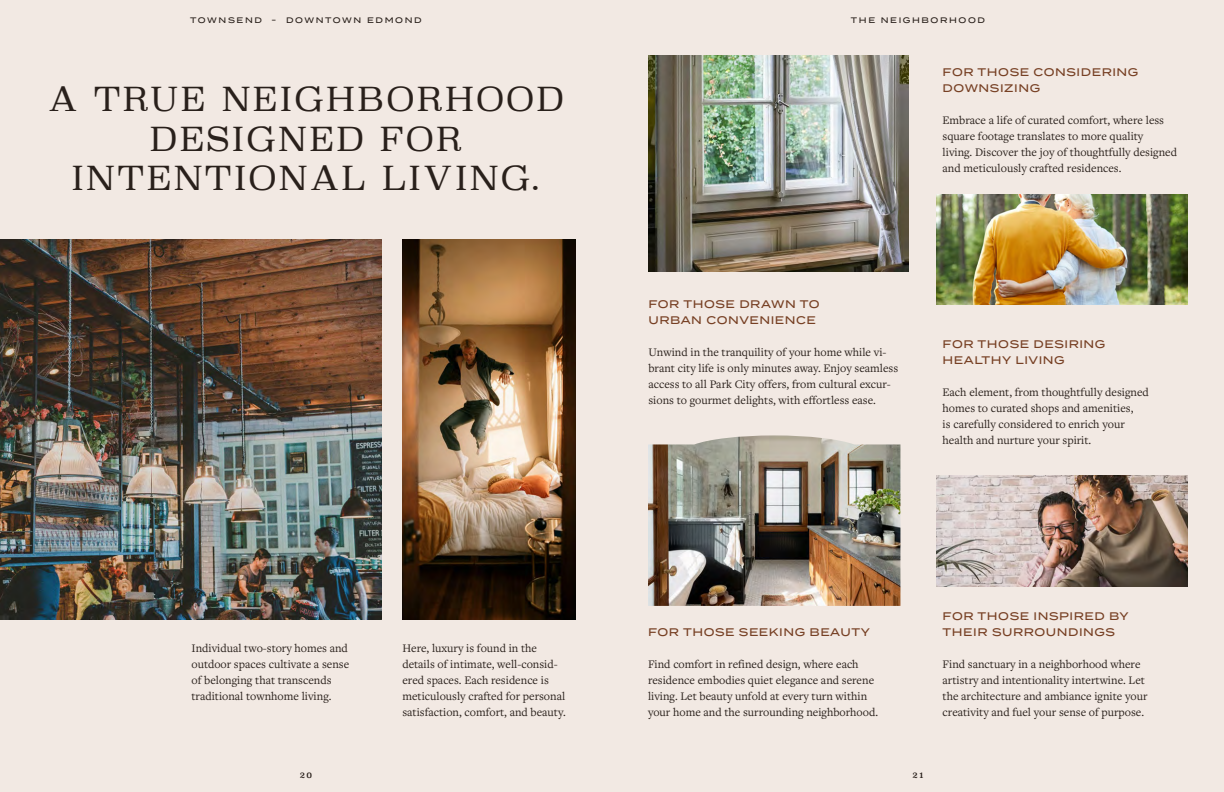
<style>
.page{position:relative;width:1224px;height:792px;background:#f2e9e3}
.page>*{position:absolute;margin:0;border:0;box-sizing:border-box;transform-origin:0 0}
.t1{font:300 33px/39.6px "Superclarendon";letter-spacing:.075em;color:#29201b;text-align:center}
.t2{font:12px/16px "Freight Text Pro";color:#29201b}
.t3{font:500 11px/16px "Termina";letter-spacing:.05em;color:#774024}
.t4{font:500 8px "Termina";letter-spacing:.2em;color:#29201b}
.t5{font:8px "Superclarendon";color:#29201b}
</style>
<div class="page">
<img style="left:648px;top:435px;width:252px;height:171px">
<img style="left:936px;top:194px;width:252px;height:111px">
<img style="left:936px;top:476px;width:252px;height:110px">
<img style="left:648px;top:55px;width:261px;height:216px">
<img style="left:0;top:239px;width:382px;height:380px">
<img style="left:402px;top:239px;width:174px;height:380px">
<p class="t4" style="left:190px;top:15px;width:233px">TOWNSEND - DOWNTOWN EDMOND</p>
<p class="t4" style="left:851px;top:15px;width:136px">THE NEIGHBORHOOD</p>
<h1 class="t1" style="left:48px;top:82px;width:517px">A TRUE NEIGHBORHOOD<br>DESIGNED FOR<br>INTENTIONAL LIVING.</h1>
<p class="t3" style="left:943px;top:64px;width:197px">FOR THOSE CONSIDERING<br>DOWNSIZING</p>
<p class="t2" style="left:943px;top:112px;width:236px">Embrace a life of curated comfort, where less square footage translates to more quality<br>living. Discover the joy of thoughtfully designed and meticulously crafted residences.</p>
<p class="t3" style="left:648px;top:296px;width:173px">FOR THOSE DRAWN TO<br>URBAN CONVENIENCE</p>
<p class="t2" style="left:648px;top:344px;width:251px">Unwind in the tranquility of your home while vi&shy;brant city life is only minutes away. Enjoy seamless access to all Park City offers, from cultural excur&shy;sions to gourmet delights, with effortless ease.</p>
<p class="t3" style="left:943px;top:336px;width:164px">FOR THOSE DESIRING<br>HEALTHY LIVING</p>
<p class="t2" style="left:943px;top:384px;width:208px">Each element, from thoughtfully designed homes to curated shops and amenities,<br>is carefully considered to enrich your health and nurture your spirit.</p>
<p class="t2" style="left:192px;top:640px;width:159px">Individual two-story homes and outdoor spaces cultivate a sense of belonging that transcends traditional townhome living.</p>
<p class="t2" style="left:402px;top:640px;width:165px">Here, luxury is found in the details of intimate, well-consid&shy;ered spaces. Each residence is meticulously crafted for personal satisfaction, comfort, and beauty.</p>
<p class="t3" style="left:648px;top:624px;width:223px">FOR THOSE SEEKING BEAUTY</p>
<p class="t2" style="left:648px;top:656px;width:232px">Find comfort in refined design, where each residence embodies quiet elegance and serene living. Let beauty unfold at every turn within your home and the surrounding neighborhood.</p>
<p class="t3" style="left:943px;top:608px;width:188px">FOR THOSE INSPIRED BY<br>THEIR SURROUNDINGS</p>
<p class="t2" style="left:943px;top:656px;width:206px">Find sanctuary in a neighborhood where artistry and intentionality intertwine. Let the architecture and ambiance ignite your creativity and fuel your sense of purpose.</p>
<p class="t5" style="left:300px;top:770px;width:14px">20</p>
<p class="t5" style="left:913px;top:770px;width:12px">21</p>
</div>
